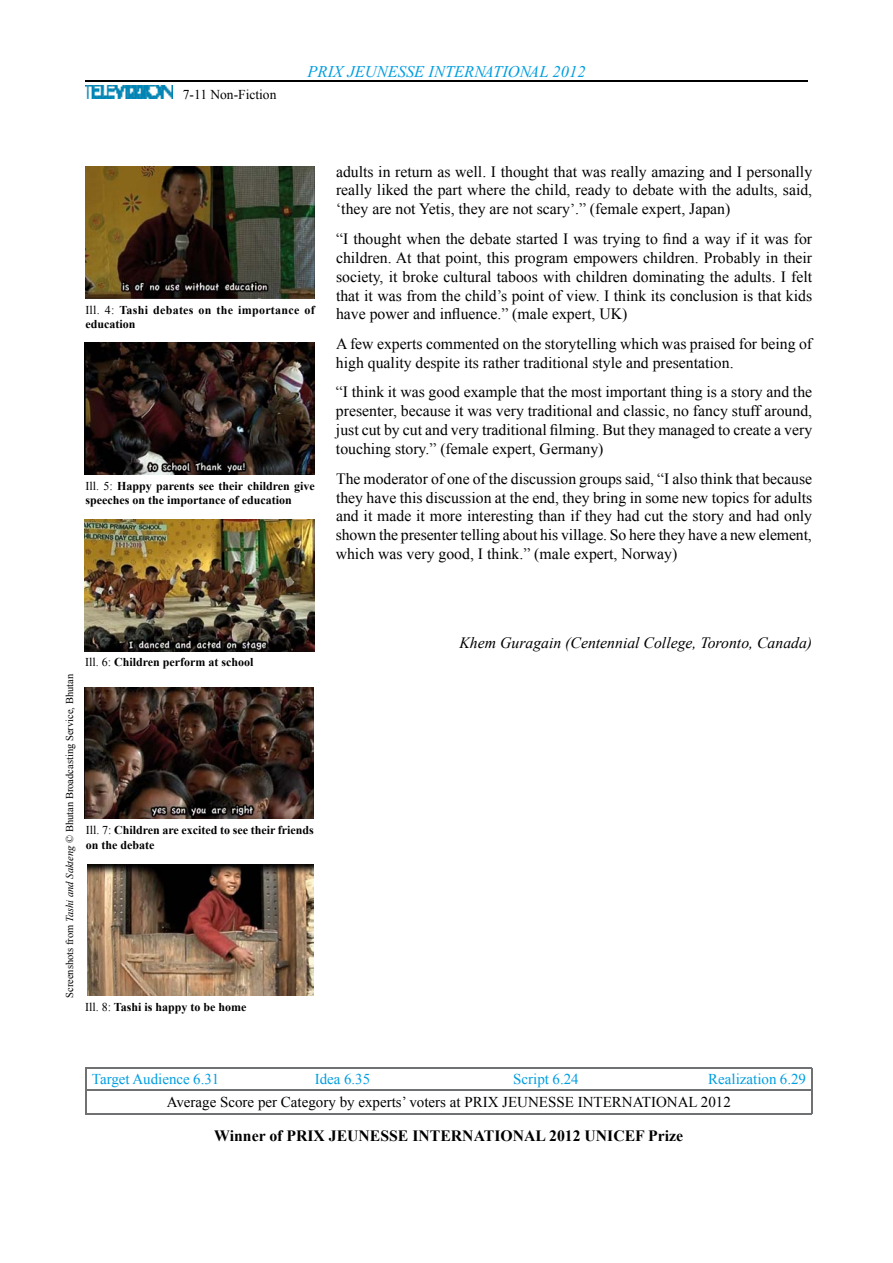
<style>
.page{position:relative;width:893px;height:1263px;background:#fff}
.page>*{position:absolute;margin:0;border:0;box-sizing:border-box;transform-origin:0 0}
.t1{font:italic 16.5px "Times New Roman CE";color:#009ee0}
.t2{font:15.75px/18.9px "Times New Roman";color:#000;text-align:justify}
.t3{font:700 15.75px "Times New Roman";color:#000}
.t4{font:italic 15.75px "Times New Roman";color:#000}
.t5{font:15px "Times New Roman";color:#000}
.t6{font:15px "Times New Roman";color:#009ee0}
.t7{font:13.5px "Times New Roman";color:#000}
.t8{font:700 12px/14.4px "Times New Roman";color:#000}
.t9{font:700 12px/14.4px "Times New Roman";letter-spacing:.025em;color:#000}
.t10{font:10.5px "Times New Roman";color:#000}
.s1{font-weight:400}
.s2{font-size:15px}
.s3{font-style:italic}
</style>
<div class="page">
<hr style="left:85px;top:80px;width:723px;height:2px;background:#000">
<img style="left:85px;top:85px;width:87px;height:14px">
<hr style="left:85px;top:1090px;width:2px;height:24px;background:#707172">
<hr style="left:85px;top:1114px;width:727px;height:1px;background:#707172">
<hr style="left:85px;top:1067px;width:727px;height:1px;background:#707172">
<hr style="left:85px;top:1068px;width:2px;height:22px;background:#707172">
<svg style="left:811px;top:1068px;width:1px;height:46px"></svg>
<hr style="left:87px;top:1090px;width:724px;height:1px;background:#707172">
<img style="left:85px;top:167px;width:230px;height:131px">
<img style="left:85px;top:343px;width:230px;height:131px">
<img style="left:85px;top:520px;width:229px;height:131px">
<img style="left:84px;top:687px;width:230px;height:132px">
<img style="left:87px;top:864px;width:227px;height:131px">
<p class="t7" style="left:183px;top:86px;width:95px">7-11 Non-Fiction</p>
<p class="t1" style="left:308px;top:62px;width:280px">PRIX JEUNESSE INTERNATIONAL 2012</p>
<p class="t9" style="left:85px;top:302px;width:231px"><span class="s1">Ill. 4:</span> Tashi debates on the importance of education</p>
<p class="t8" style="left:85px;top:478px;width:231px"><span class="s1">Ill. 5:</span> Happy parents see their children give speeches on the importance of education</p>
<p class="t2" style="left:336px;top:162px;width:478px">adults in return as well. I thought that was really amazing and I personally really liked the part where the child, ready to debate with the adults, said, ‘they are not Yetis, they are not scary<span class="s2">’</span>.” (female expert, Japan)</p>
<p class="t2" style="left:336px;top:229px;width:478px">“I thought when the debate started I was trying to find a way if it was for children. At that point, this program empowers children. Probably in their society, it broke cultural taboos with children dominating the adults. I felt that it was from the child’s point of view. I think its conclusion is that kids have power and influence.” (male expert, UK)</p>
<p class="t2" style="left:336px;top:334px;width:478px">A few experts commented on the storytelling which was praised for being of high quality despite its rather traditional style and presentation.</p>
<p class="t2" style="left:336px;top:382px;width:478px">“I think it was good example that the most important thing is a story and the presenter, because it was very traditional and classic, no fancy stuff around, just cut by cut and very traditional filming. But they managed to create a very touching story.” (female expert, Germany)</p>
<p class="t2" style="left:336px;top:469px;width:478px">The moderator of one of the discussion groups said, “I also think that because they have this discussion at the end, they bring in some new topics for adults and it made it more interesting than if they had cut the story and had only shown the presenter telling about his village. So here they have a new element, which was very good, I think.” (male expert, Norway)</p>
<p class="t10" style="left:62px;top:998px;width:325px;rotate:-90deg">Screenshots from <span class="s3">Tashi and Sakteng</span> © Bhutan Broadcasting Service, Bhutan</p>
<p class="t8" style="left:85px;top:654px;width:170px"><span class="s1">Ill. 6:</span> Children perform at school</p>
<p class="t8" style="left:86px;top:823px;width:229px"><span class="s1">Ill. 7:</span> Children are excited to see their friends on the debate</p>
<p class="t8" style="left:85px;top:1000px;width:163px"><span class="s1">Ill. 8:</span> Tashi is happy to be home</p>
<p class="t4" style="left:459px;top:632px;width:354px">Khem Guragain (Centennial College, Toronto, Canada)</p>
<p class="t6" style="left:92px;top:1069px;width:129px">Target Audience 6.31</p>
<p class="t6" style="left:315px;top:1069px;width:57px">Idea 6.35</p>
<p class="t6" style="left:513px;top:1069px;width:67px">Script 6.24</p>
<p class="t6" style="left:708px;top:1069px;width:99px">Realization 6.29</p>
<p class="t5" style="left:167px;top:1092px;width:566px">Average Score per Category by experts’ voters at PRIX JEUNESSE INTERNATIONAL 2012</p>
<p class="t3" style="left:214px;top:1125px;width:470px">Winner of PRIX JEUNESSE INTERNATIONAL 2012 UNICEF Prize</p>
</div>
